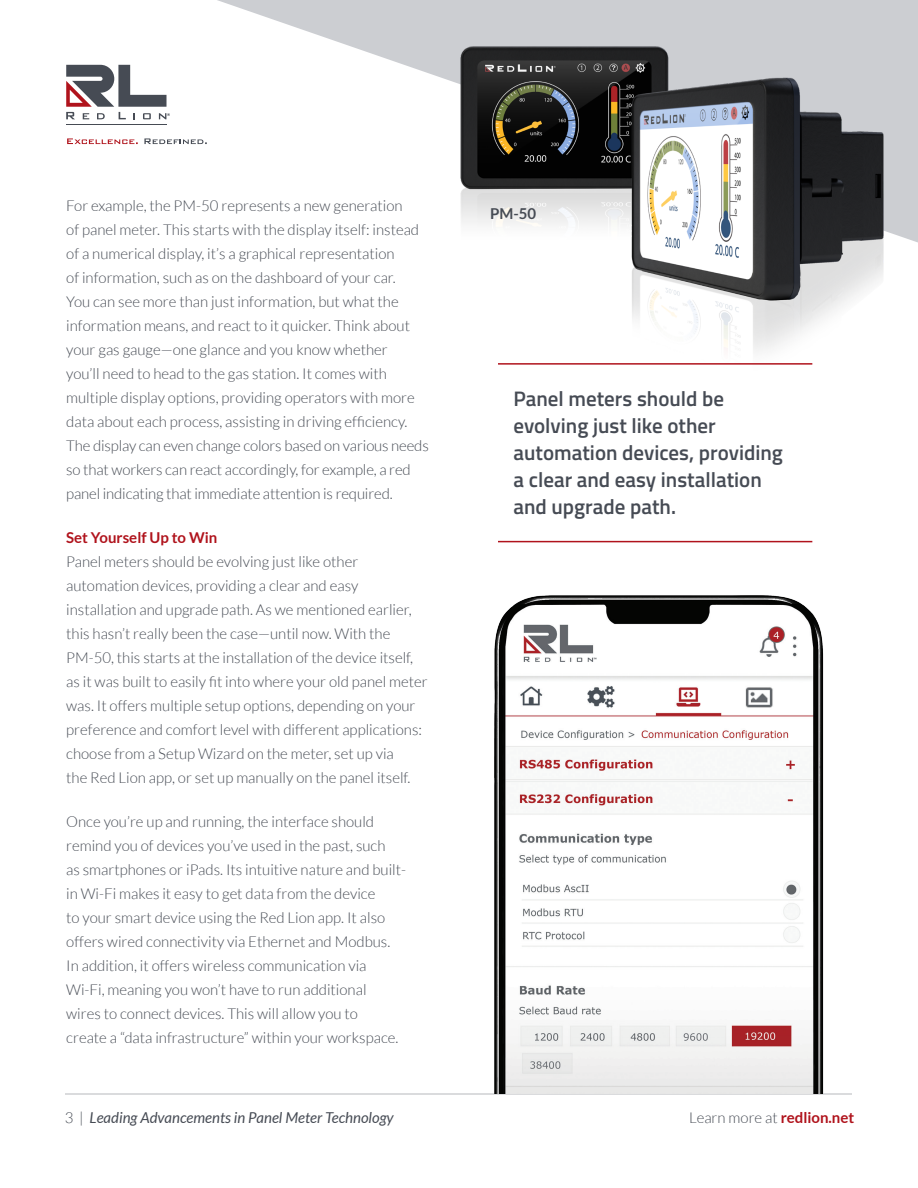
<style>
.page{position:relative;width:918px;height:1188px;background:#fff}
.page>*{position:absolute;margin:0;border:0;box-sizing:border-box;transform-origin:0 0}
.t1{font:600 21px/27px "Titillium Web";color:#464b54}
.t2{font:300 15px/24px "Lato";color:#464b54}
.t3{font:italic 15px "Lato";color:#464b54}
.t4{font:700 15px "Lato";color:#b0131c}
.t5{font:700 15px "Lato";color:#464b54}
.s1{font-weight:300;font-style:normal}
.s2{font-weight:700;color:#b0131c}
</style>
<div class="page">
<svg style="left:67px;top:138px;width:71px;height:6px"></svg>
<svg style="left:144px;top:138px;width:63px;height:6px"></svg>
<hr style="left:66px;top:124px;width:100px;height:1px;background:#464b54">
<svg style="left:66px;top:65px;width:104px;height:54px"></svg>
<hr style="left:66px;top:1093px;width:786px;height:2px;background:#464b54">
<img style="left:494px;top:595px;width:330px;height:498px">
<svg style="left:217px;top:0;width:701px;height:78px;fill:#ccced2"></svg>
<img style="left:443px;top:6px;width:475px;height:359px">
<hr style="left:498px;top:363px;width:314px;height:2px;background:#b0131c">
<hr style="left:498px;top:541px;width:314px;height:1px;background:#b0131c">
<p class="t2" style="left:66px;top:193px;width:364px">For example, the PM-50 represents a new generation<br>of panel meter. This starts with the display itself: instead of a numerical display, it’s a graphical representation<br>of information, such as on the dashboard of your car.<br>You can see more than just information, but what the information means, and react to it quicker. Think about your gas gauge—one glance and you know whether<br>you’ll need to head to the gas station. It comes with multiple display options, providing operators with more data about each process, assisting in driving efficiency.<br>The display can even change colors based on various needs so that workers can react accordingly, for example, a red panel indicating that immediate attention is required.</p>
<p class="t4" style="left:66px;top:529px;width:153px">Set Yourself Up to Win</p>
<p class="t2" style="left:66px;top:550px;width:363px">Panel meters should be evolving just like other automation devices, providing a clear and easy installation and upgrade path. As we mentioned earlier, this hasn’t really been the case—until now. With the PM-50, this starts at the installation of the device itself, as it was built to easily fit into where your old panel meter was. It offers multiple setup options, depending on your preference and comfort level with different applications: choose from a Setup Wizard on the meter, set up via<br>the Red Lion app, or set up manually on the panel itself.</p>
<p class="t2" style="left:66px;top:810px;width:341px">Once you’re up and running, the interface should remind you of devices you’ve used in the past, such<br>as smartphones or iPads. Its intuitive nature and built&shy;in Wi-Fi makes it easy to get data from the device<br>to your smart device using the Red Lion app. It also offers wired connectivity via Ethernet and Modbus.<br>In addition, it offers wireless communication via Wi-Fi, meaning you won’t have to run additional<br>wires to connect devices. This will allow you to<br>create a “data infrastructure” within your workspace.</p>
<p class="t5" style="left:490px;top:205px;width:47px">PM-50</p>
<p class="t1" style="left:514px;top:384px;width:271px">Panel meters should be evolving just like other automation devices, providing a clear and easy installation and upgrade path.</p>
<p class="t3" style="left:65px;top:1109px;width:330px"><span class="s1">3 |</span> Leading Advancements in Panel Meter Technology</p>
<p class="t2" style="left:689px;top:1105px;width:167px">Learn more at <span class="s2">redlion.net</span></p>
</div>
